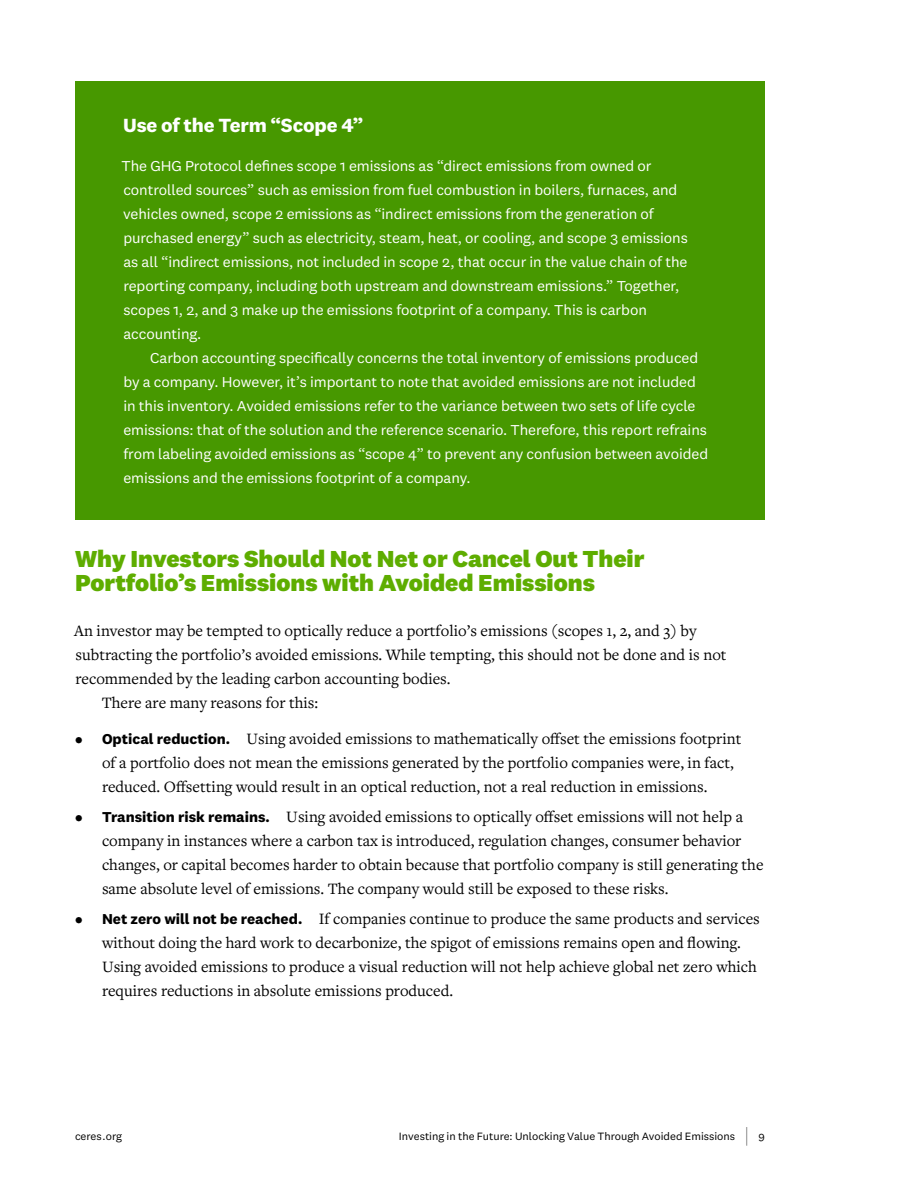
<style>
.page{position:relative;width:918px;height:1188px;background:#fff}
.page>*{position:absolute;margin:0;border:0;box-sizing:border-box;transform-origin:0 0}
.Head_C{font:800 24px/24px "National 2";color:#5ead00}
.Box___Head{font:700 19.8px "National 2";letter-spacing:-.01em;color:#fff}
.Body___1st{font:16.5px/24px "Freight Text Pro";color:#000}
.Body{font:16.5px "Freight Text Pro";color:#000}
.Box___Body{font:semi-expanded 14.85px/24px "National 2";letter-spacing:-.005em;color:#fff}
.t1{font:semi-expanded 10.95px "National 2";color:#000}
.s1{font-family:"National 2";font-weight:700;font-size:14.85px}
.s2{font-size:22.05px}
</style>
<div class="page">
<div style="left:75px;top:81px;width:690px;height:438px;background:#479800"></div>
<p class="Box___Head" style="left:123px;top:113px;width:242px">Use of the Term “Scope 4”</p>
<p class="Box___Body" style="left:122px;top:154px;width:568px">The GHG Protocol defines scope 1 emissions as “direct emissions from owned or controlled sources” such as emission from fuel combustion in boilers, furnaces, and vehicles owned, scope 2 emissions as “indirect emissions from the generation of purchased energy” such as electricity, steam, heat, or cooling, and scope 3 emissions as all “indirect emissions, not included in scope 2, that occur in the value chain of the reporting company, including both upstream and downstream emissions.” Together, scopes 1, 2, and 3 make up the emissions footprint of a company. This is carbon accounting.</p>
<p class="Box___Body" style="left:123px;top:346px;width:586px;text-indent:27px">Carbon accounting specifically concerns the total inventory of emissions produced by a company. However, it’s important to note that avoided emissions are not included in this inventory. Avoided emissions refer to the variance between two sets of life cycle emissions: that of the solution and the reference scenario. Therefore, this report refrains from labeling avoided emissions as “scope 4” to prevent any confusion between avoided emissions and the emissions footprint of a company.</p>
<p class="Head_C" style="left:75px;top:547px;width:571px">Why Investors Should Not Net or Cancel Out Their<br>Portfolio’s Emissions with Avoided Emissions</p>
<p class="Body___1st" style="left:74px;top:618px;width:654px">An investor may be tempted to optically reduce a portfolio’s emissions (scopes 1, 2, and 3) by subtracting the portfolio’s avoided emissions. While tempting, this should not be done and is not recommended by the leading carbon accounting bodies.</p>
<p class="Body" style="left:102px;top:692px;width:218px">There are many reasons for this:</p>
<p class="Body___1st" style="left:102px;top:726px;width:641px;text-indent:-27px">• <span class="s1">Optical reduction.</span> Using avoided emissions to mathematically offset the emissions footprint of a portfolio does not mean the emissions generated by the portfolio companies were, in fact, reduced. Offsetting would result in an optical reduction, not a real reduction in emissions.</p>
<p class="Body___1st" style="left:102px;top:804px;width:663px;text-indent:-27px">• <span class="s1">Transition risk remains.</span> Using avoided emissions to optically offset emissions will not help a company in instances where a carbon tax is introduced, regulation changes, consumer behavior changes, or capital becomes harder to obtain because that portfolio company is still generating the same absolute level of emissions. The company would still be exposed to these risks.</p>
<p class="Body___1st" style="left:102px;top:906px;width:659px;text-indent:-27px">• <span class="s1">Net zero will not be reached.</span> If companies continue to produce the same products and services without doing the hard work to decarbonize, the spigot of emissions remains open and flowing.<br>Using avoided emissions to produce a visual reduction will not help achieve global net zero which requires reductions in absolute emissions produced.</p>
<p class="t1" style="left:75px;top:1130px;width:49px">ceres.org</p>
<p class="t1" style="left:399px;top:1130px;width:368px">Investing in the Future: Unlocking Value Through Avoided Emissions <span class="s2">|</span> 9</p>
</div>
